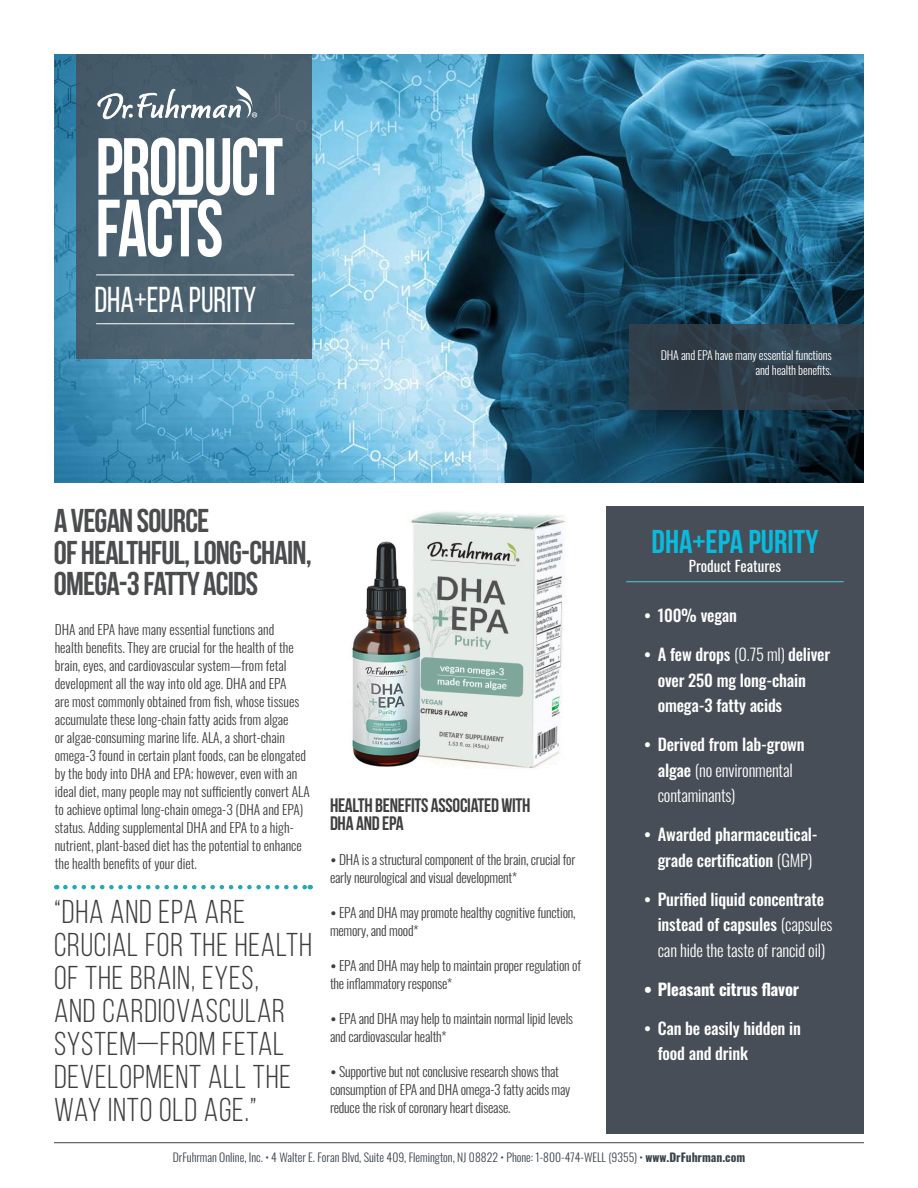
<style>
.page{position:relative;width:918px;height:1188px;background:#fff}
.page>*{position:absolute;margin:0;border:0;box-sizing:border-box;transform-origin:0 0}
.t1{font:700 81px "Bebas Neue";letter-spacing:-.025em;color:#fff;scale:.9 1}
.t2{font:36px "Bebas Neue";color:#fff;scale:.9 1}
.Paragraph_Text{font:33px/33px "Bebas Neue";letter-spacing:.025em;color:#3e3e3f}
.H1_Header{font:700 33px/31.5px "Bebas Neue";letter-spacing:-.025em;color:#4b4c4d}
.Headline-small{font:700 33px "Bebas Neue";color:#07bcdf}
.Paragraph_Text-2{font:700 19.5px/18px "Bebas Neue";letter-spacing:-.015em;color:#3e3e3f}
.t3{font:500 16.5px/25.5px "Oswald";letter-spacing:-.01em;color:#fff}
.t4{font:300 16.5px/25.5px "Oswald";letter-spacing:-.01em;color:#fff}
.t5{font:700 16.5px "Oswald";letter-spacing:-.01em;color:#fff}
.Subhead-small_with_u{font:15px "Oswald";color:#fff}
.Paragraph_Text-3{font:300 13.5px/18px "Oswald";color:#3e3e3f}
.t6{font:300 12px/14.4px "Oswald";letter-spacing:-.015em;color:#fff;text-align:right}
.body_copy{font:300 11.7px "Oswald";color:#39424c}
.s1{font-family:"Gotham";font-weight:700}
.s2{font-weight:300}
.s3{font-weight:500}
.s4{font-weight:700}
</style>
<div class="page">
<img style="left:55px;top:54px;width:809px;height:429px">
<div style="left:606px;top:507px;width:258px;height:627px;background:#484e57"></div>
<hr style="left:626px;top:581px;width:218px;height:1px;background:#4bc7e5">
<hr style="left:54px;top:1142px;width:810px;height:1px;background:#39424c">
<div style="left:77px;top:54px;width:235px;height:305px;background:#4b606f"></div>
<svg style="left:630px;top:324px;width:234px;height:85px;background:#303e4a"></svg>
<svg style="left:65px;top:885px;width:246px;height:4px"></svg>
<img style="left:352px;top:511px;width:214px;height:258px">
<svg style="left:97px;top:86px;width:160px;height:33px"></svg>
<hr style="left:96px;top:275px;width:198px;height:1px;background:#fff">
<hr style="left:96px;top:323px;width:198px;height:1px;background:#fff">
<p class="t1" style="left:96px;top:122px;width:210px">PRODUCT</p>
<p class="t1" style="left:96px;top:184px;width:143px">FACTS</p>
<p class="t2" style="left:95px;top:280px;width:181px">DHA+EPA PURITY</p>
<p class="H1_Header" style="left:54px;top:505px;width:259px">A VEGAN SOURCE<br>OF HEALTHFUL, LONG-CHAIN,<br>OMEGA-3 FATTY ACIDS</p>
<p class="Paragraph_Text-3" style="left:55px;top:619px;width:257px">DHA and EPA have many essential functions and<br>health benefits. They are crucial for the health of the brain, eyes, and cardiovascular system—from fetal development all the way into old age. DHA and EPA<br>are most commonly obtained from fish, whose tissues accumulate these long-chain fatty acids from algae<br>or algae-consuming marine life. ALA, a short-chain omega-3 found in certain plant foods, can be elongated by the body into DHA and EPA; however, even with an ideal diet, many people may not sufficiently convert ALA to achieve optimal long-chain omega-3 (DHA and EPA) status. Adding supplemental DHA and EPA to a high&shy;nutrient, plant-based diet has the potential to enhance the health benefits of your diet.</p>
<p class="Paragraph_Text" style="left:54px;top:895px;width:259px">“DHA AND EPA ARE<br>CRUCIAL FOR THE HEALTH<br>OF THE BRAIN, EYES,<br>AND CARDIOVASCULAR<br>SYSTEM—FROM FETAL<br>DEVELOPMENT ALL THE<br>WAY INTO OLD AGE.”</p>
<p class="Paragraph_Text-2" style="left:330px;top:796px;width:202px">HEALTH BENEFITS ASSOCIATED WITH<br>DHA AND EPA</p>
<p class="Paragraph_Text-3" style="left:330px;top:849px;width:247px"><span class="s1">•</span> DHA is a structural component of the brain, crucial for early neurological and visual development*</p>
<p class="Paragraph_Text-3" style="left:330px;top:902px;width:247px"><span class="s1">•</span> EPA and DHA may promote healthy cognitive function, memory, and mood*</p>
<p class="Paragraph_Text-3" style="left:330px;top:955px;width:252px"><span class="s1">•</span> EPA and DHA may help to maintain proper regulation of the inflammatory response*</p>
<p class="Paragraph_Text-3" style="left:330px;top:1008px;width:245px"><span class="s1">•</span> EPA and DHA may help to maintain normal lipid levels and cardiovascular health*</p>
<p class="Paragraph_Text-3" style="left:330px;top:1061px;width:242px"><span class="s1">•</span> Supportive but not conclusive research shows that consumption of EPA and DHA omega-3 fatty acids may reduce the risk of coronary heart disease.</p>
<p class="t6" style="left:661px;top:347px;width:172px">DHA and EPA have many essential functions and health benefits.</p>
<p class="Headline-small" style="left:652px;top:523px;width:168px">DHA+EPA PURITY</p>
<p class="Subhead-small_with_u" style="left:689px;top:553px;width:94px">Product Features</p>
<p class="t3" style="left:644px;top:604px;width:94px">• 100% vegan</p>
<p class="t3" style="left:658px;top:643px;width:174px;text-indent:-14px">• A few drops <span class="s2">(0.75 ml)</span> deliver over 250 mg long-chain omega-3 fatty acids</p>
<p class="t4" style="left:658px;top:730px;width:148px;text-indent:-14px"><span class="s3">• Derived from lab-grown algae</span> (no environmental contaminants)</p>
<p class="t3" style="left:644px;top:823px;width:175px;text-align:center">• Awarded pharmaceutical&shy;grade certification <span class="s2">(GMP)</span></p>
<p class="t3" style="left:658px;top:887px;width:176px;text-indent:-14px">• Purified liquid concentrate instead of capsules <span class="s2">(capsules can hide the taste of rancid oil)</span></p>
<p class="t5" style="left:644px;top:980px;width:157px">• Pleasant citrus flavor</p>
<p class="t3" style="left:658px;top:1016px;width:145px;text-indent:-14px">• Can be easily hidden in food and drink</p>
<p class="body_copy" style="left:173px;top:1147px;width:574px">DrFuhrman Online, Inc. • 4 Walter E. Foran Blvd, Suite 409, Flemington, NJ 08822 • Phone: 1-800-474-WELL (9355) • <span class="s4">www.DrFuhrman.com</span></p>
</div>
